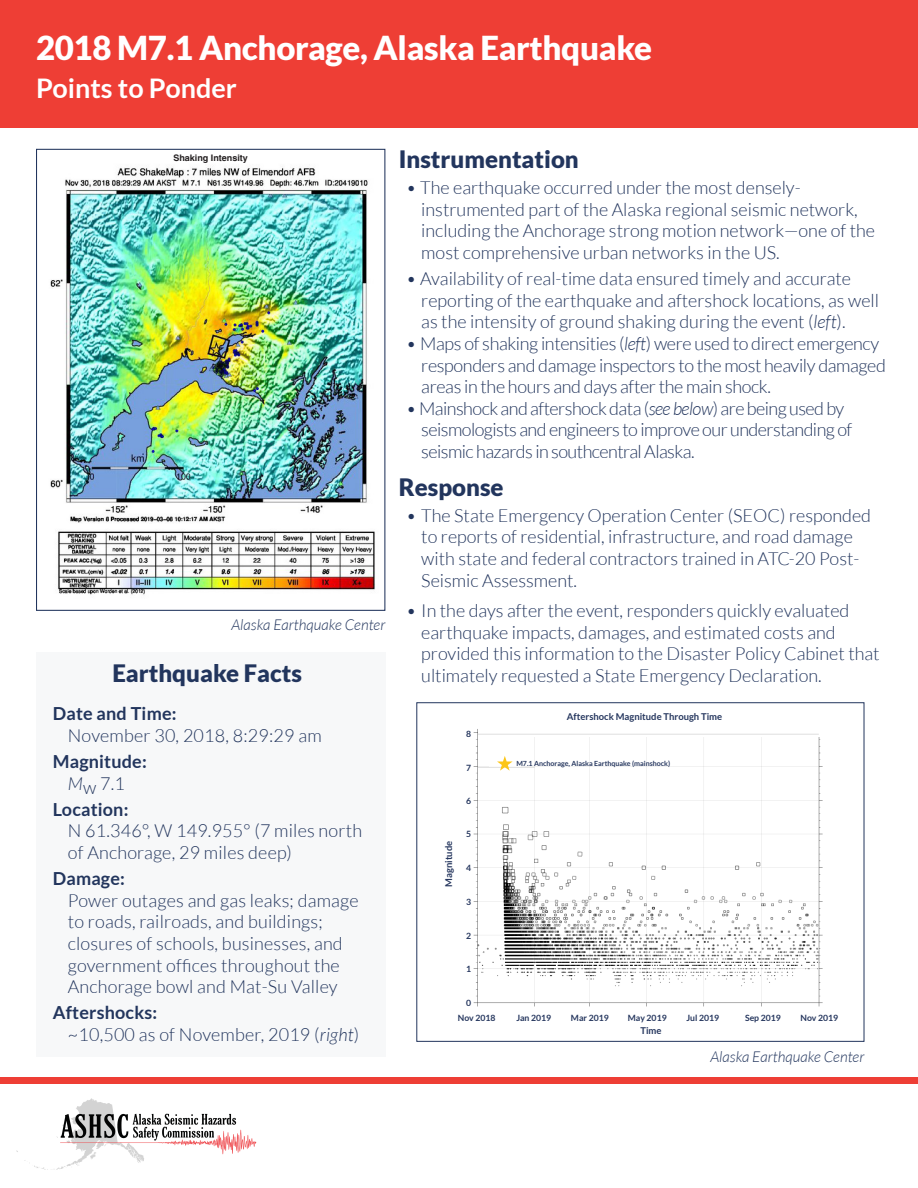
<style>
.page{position:relative;width:918px;height:1188px;background:#fff}
.page>*{position:absolute;margin:0;border:0;box-sizing:border-box;transform-origin:0 0}
.t1{font:900 33px "Lato";letter-spacing:-.01em;color:#fff}
.t2{font:700 27px "Lato";color:#fff}
.t3{font:900 24px "Lato";color:#22355d}
.t4{font:300 18px/21.6px "Lato";color:#22355d}
.t5{font:300 18px/21.6px "Lato";letter-spacing:-.02em;color:#22355d}
.t6{font:300 18px/21.6px "Lato";letter-spacing:-.03em;color:#22355d}
.t7{font:700 18px/21.6px "Lato";letter-spacing:.01em;color:#22355d;text-align:center}
.t8{font:italic 300 15px "Lato";color:#22355d}
.t9{font:700 9.45px "Lato";color:#25365e}
.t10{font:700 9px "Helvetica";color:#231f20}
.t11{font:700 8.7px "Lato";color:#25365e}
.t12{font:700 7.05px "Lato";color:#25365e}
.s1{font-weight:300;font-style:italic}
.s2{font-weight:300}
.s3{font-weight:700}
.s4{font-style:italic}
</style>
<div class="page">
<div style="left:0;top:0;width:918px;height:127px;background:#ee3e35"></div>
<div style="left:36px;top:652px;width:349px;height:404px;background:#f7f8f9"></div>
<img style="left:50px;top:167px;width:325px;height:428px">
<div style="left:36px;top:149px;width:349px;height:462px;border:1px solid #22355d"></div>
<img style="left:16px;top:1098px;width:241px;height:72px">
<div style="left:0;top:1077px;width:918px;height:6px;background:#ee3e35"></div>
<img style="left:473px;top:729px;width:350px;height:278px">
<div style="left:478px;top:718px;width:355px;height:18px;background:#fff"></div>
<div style="left:490px;top:756px;width:31px;height:24px;background:#fff"></div>
<hr style="left:478px;top:767px;width:57px;height:1px;background:#dfdfdf">
<hr style="left:478px;top:734px;width:341px;height:1px;background:#dfdfdf">
<svg style="left:497px;top:756px;width:16px;height:15px"></svg>
<div style="left:416px;top:702px;width:448px;height:340px;border:1px solid #22355d"></div>
<h1 class="t1" style="left:36px;top:29px;width:618px">2018 M7.1 Anchorage, Alaska Earthquake</h1>
<h2 class="t2" style="left:36px;top:73px;width:202px">Points to Ponder</h2>
<p class="t10" style="left:173px;top:153px;width:76px">Shaking Intensity</p>
<p class="t8" style="left:231px;top:616px;width:155px">Alaska Earthquake Center</p>
<h3 class="t3" style="left:112px;top:660px;width:191px">Earthquake Facts</h3>
<p class="t7" style="left:53px;top:703px;width:125px">Date and Time:</p>
<p class="t4" style="left:68px;top:725px;width:255px">November 30, 2018, 8:29:29 am</p>
<p class="t7" style="left:53px;top:751px;width:96px">Magnitude:<br><span class="s1">M</span><span class="s2">w 7.1</span></p>
<p class="t7" style="left:53px;top:798px;width:77px">Location:</p>
<p class="t4" style="left:68px;top:820px;width:296px">N 61.346°, W 149.955° (7 miles north of Anchorage, 29 miles deep)</p>
<p class="t7" style="left:53px;top:868px;width:74px">Damage:</p>
<p class="t4" style="left:68px;top:890px;width:292px">Power outages and gas leaks; damage to roads, railroads, and buildings; closures of schools, businesses, and government offices throughout the Anchorage bowl and Mat-Su Valley</p>
<p class="t4" style="left:68px;top:1002px;width:293px;text-indent:-15px"><span class="s3">Aftershocks:<br></span>~10,500 as of November, 2019 (<span class="s4">right</span>)</p>
<h3 class="t3" style="left:399px;top:145px;width:182px">Instrumentation</h3>
<p class="t4" style="left:421px;top:177px;width:455px;text-indent:-15px">• The earthquake occurred under the most densely&shy;instrumented part of the Alaska regional seismic network, including the Anchorage strong motion network—one of the most comprehensive urban networks in the US.</p>
<p class="t4" style="left:421px;top:268px;width:459px;text-indent:-15px">• Availability of real-time data ensured timely and accurate reporting of the earthquake and aftershock locations, as well as the intensity of ground shaking during the event (<span class="s4">left</span>).</p>
<p class="t5" style="left:421px;top:333px;width:466px;text-indent:-15px">• Maps of shaking intensities (<span class="s4">left</span>) were used to direct emergency responders and damage inspectors to the most heavily damaged areas in the hours and days after the main shock.</p>
<p class="t6" style="left:421px;top:398px;width:433px;text-indent:-15px">• Mainshock and aftershock data (<span class="s4">see below</span>) are being used by seismologists and engineers to improve our understanding of seismic hazards in southcentral Alaska.</p>
<h3 class="t3" style="left:399px;top:473px;width:106px">Response</h3>
<p class="t4" style="left:421px;top:505px;width:451px;text-indent:-15px">• The State Emergency Operation Center (SEOC) responded to reports of residential, infrastructure, and road damage with state and federal contractors trained in ATC-20 Post-Seismic Assessment.</p>
<p class="t4" style="left:421px;top:600px;width:460px;text-indent:-15px">• In the days after the event, responders quickly evaluated earthquake impacts, damages, and estimated costs and provided this information to the Disaster Policy Cabinet that ultimately requested a State Emergency Declaration.</p>
<p class="t11" style="left:466px;top:729px;width:7px">8</p>
<p class="t11" style="left:466px;top:763px;width:7px">7</p>
<p class="t11" style="left:466px;top:796px;width:7px">6</p>
<p class="t9" style="left:443px;top:887px;width:47px;rotate:-90deg">Magnitude</p>
<p class="t11" style="left:466px;top:829px;width:7px">5</p>
<p class="t11" style="left:466px;top:863px;width:7px">4</p>
<p class="t11" style="left:466px;top:897px;width:7px">3</p>
<p class="t11" style="left:466px;top:931px;width:7px">2</p>
<p class="t11" style="left:466px;top:964px;width:7px">1</p>
<p class="t11" style="left:466px;top:998px;width:7px">0</p>
<p class="t11" style="left:458px;top:1012px;width:39px">Nov 2018</p>
<p class="t9" style="left:567px;top:711px;width:157px">Aftershock Magnitude Through Time</p>
<p class="t12" style="left:516px;top:759px;width:155px">M7.1 Anchorage, Alaska Earthquake (mainshock)</p>
<p class="t11" style="left:516px;top:1012px;width:36px">Jan 2019</p>
<p class="t11" style="left:571px;top:1012px;width:39px">Mar 2019</p>
<p class="t11" style="left:628px;top:1012px;width:40px">May 2019</p>
<p class="t11" style="left:687px;top:1012px;width:34px">Jul 2019</p>
<p class="t11" style="left:745px;top:1012px;width:37px">Sep 2019</p>
<p class="t11" style="left:800px;top:1012px;width:39px">Nov 2019</p>
<p class="t9" style="left:640px;top:1025px;width:23px">Time</p>
<p class="t8" style="left:710px;top:1049px;width:155px">Alaska Earthquake Center</p>
</div>
